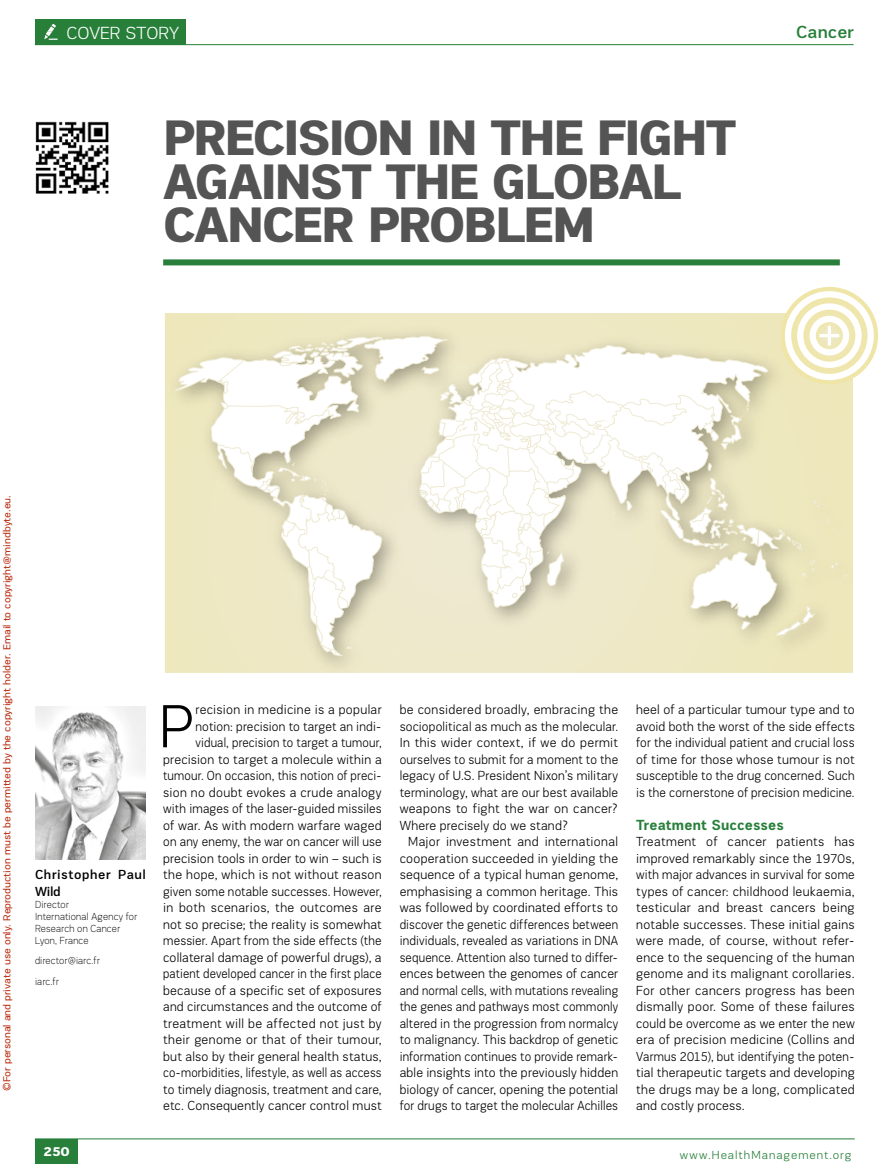
<style>
.page{position:relative;width:893px;height:1174px;background:#fff}
.page>*{position:absolute;margin:0;border:0;box-sizing:border-box;transform-origin:0 0}
.t1{font:300 62.4px "PRC Fidelity";color:#000;scale:.95 1}
.t2{font:900 51px/43.5px "PRC Fidelity";letter-spacing:-.03em;color:#555454}
.t3{font:300 18px "PRC Fidelity";color:#fff}
.t4{font:500 18px "PRC Fidelity";color:#277f3a}
.t5{font:700 15px "PRC Fidelity";letter-spacing:.005em;color:#277f3a;scale:.95 1}
.t6{font:300 13.5px/16.5px "PRC Fidelity";letter-spacing:.015em;color:#000;text-align:justify;scale:.95 1}
.t7{font:500 13.5px/16.5px "PRC Fidelity";letter-spacing:.04em;color:#000}
.t8{font:900 13.5px "PRC Fidelity";color:#fff}
.t9{font:300 12px "PRC Fidelity";letter-spacing:.08em;color:#277f3a}
.t10{font:10.5px "PRC Fidelity";color:#b8290c}
.t11{font:100 10.5px/12px "PRC Fidelity";letter-spacing:.02em;color:#000;scale:.95 1}
</style>
<div class="page">
<div style="left:35px;top:19px;width:150px;height:25px;background:#277f3a"></div>
<svg style="left:44px;top:24px;width:14px;height:16px"></svg>
<hr style="left:35px;top:44px;width:819px;height:1px;background:#277f3a">
<div style="left:35px;top:1139px;width:42px;height:25px;background:#277f3a"></div>
<hr style="left:35px;top:1138px;width:820px;height:1px;background:#277f3a">
<img style="left:35px;top:706px;width:111px;height:153px">
<div style="left:163px;top:259px;width:677px;height:6px;background:#277f3a"></div>
<svg style="left:172px;top:350px;width:45px;height:306px;background:#ece7c1"></svg>
<svg style="left:217px;top:291px;width:657px;height:365px"></svg>
<img style="left:35px;top:121px;width:74px;height:73px">
<h3 class="t3" style="left:67px;top:23px;width:114px">COVER STORY</h3>
<h3 class="t4" style="left:796px;top:22px;width:59px">Cancer</h3>
<h2 class="t2" style="left:163px;top:116px;width:575px">PRECISION IN THE FIGHT<br>AGAINST THE GLOBAL<br>CANCER PROBLEM</h2>
<p class="t10" style="left:1px;top:1091px;width:597px;rotate:-90deg">©For personal and private use only. Reproduction must be permitted by the copyright holder. Email to copyright@mindbyte.eu.</p>
<p class="t7" style="left:35px;top:866px;width:112px">Christopher Paul<br>Wild</p>
<p class="t11" style="left:35px;top:898px;width:109px">Director<br>I nternational Agency for<br>Research on Cancer<br>Lyon, France</p>
<p class="t11" style="left:35px;top:950px;width:70px;line-height:20.5px">director@iarc.fr iarc.fr</p>
<p class="t6" style="left:163px;top:701px;width:232px;text-align:right">recision in medicine is a popular notion: precision to target an indi&shy;vidual, precision to target a tumour, precision to target a molecule within a tumour. On occasion, this notion of preci&shy;sion no doubt evokes a crude analogy with images of the laser-guided missiles of war. As with modern warfare waged on any enemy, the war on cancer will use precision tools in order to win – such is the hope, which is not without reason given some notable successes. However, in both scenarios, the outcomes are not so precise; the reality is somewhat messier. Apart from the side effects (the collateral damage of powerful drugs), a patient developed cancer in the first place because of a specific set of exposures and circumstances and the outcome of treatment will be affected not just by their genome or that of their tumour, but also by their general health status, co-morbidities, lifestyle, as well as access to timely diagnosis, treatment and care, etc. Consequently cancer control must</p>
<p class="t6" style="left:400px;top:701px;width:232px">be considered broadly, embracing the sociopolitical as much as the molecular.<br>In this wider context, if we do permit ourselves to submit for a moment to the legacy of U.S. President Nixon’s military terminology, what are our best available weapons to fight the war on cancer?<br>Where precisely do we stand?</p>
<h1 class="t1" style="left:159px;top:693px;width:37px">P</h1>
<p class="t6" style="left:400px;top:833px;width:232px;text-indent:9px">Major investment and international cooperation succeeded in yielding the sequence of a typical human genome, emphasising a common heritage. This was followed by coordinated efforts to discover the genetic differences between individuals, revealed as variations in DNA sequence. Attention also turned to differ&shy;ences between the genomes of cancer and normal cells, with mutations revealing the genes and pathways most commonly altered in the progression from normalcy to malignancy. This backdrop of genetic information continues to provide remark&shy;able insights into the previously hidden biology of cancer, opening the potential for drugs to target the molecular Achilles</p>
<p class="t6" style="left:636px;top:701px;width:232px">heel of a particular tumour type and to avoid both the worst of the side effects for the individual patient and crucial loss of time for those whose tumour is not susceptible to the drug concerned. Such is the cornerstone of precision medicine.</p>
<p class="t5" style="left:636px;top:816px;width:157px">Treatment Successes</p>
<p class="t6" style="left:636px;top:833px;width:232px">Treatment of cancer patients has improved remarkably since the 1970s, with major advances in survival for some types of cancer: childhood leukaemia, testicular and breast cancers being notable successes. These initial gains were made, of course, without refer&shy;ence to the sequencing of the human genome and its malignant corollaries.<br>For other cancers progress has been dismally poor. Some of these failures could be overcome as we enter the new era of precision medicine (Collins and Varmus 2015), but identifying the poten&shy;tial therapeutic targets and developing the drugs may be a long, complicated and costly process.</p>
<p class="t8" style="left:44px;top:1143px;width:27px">250</p>
<p class="t9" style="left:680px;top:1148px;width:173px">www.HealthManagement.org</p>
</div>
